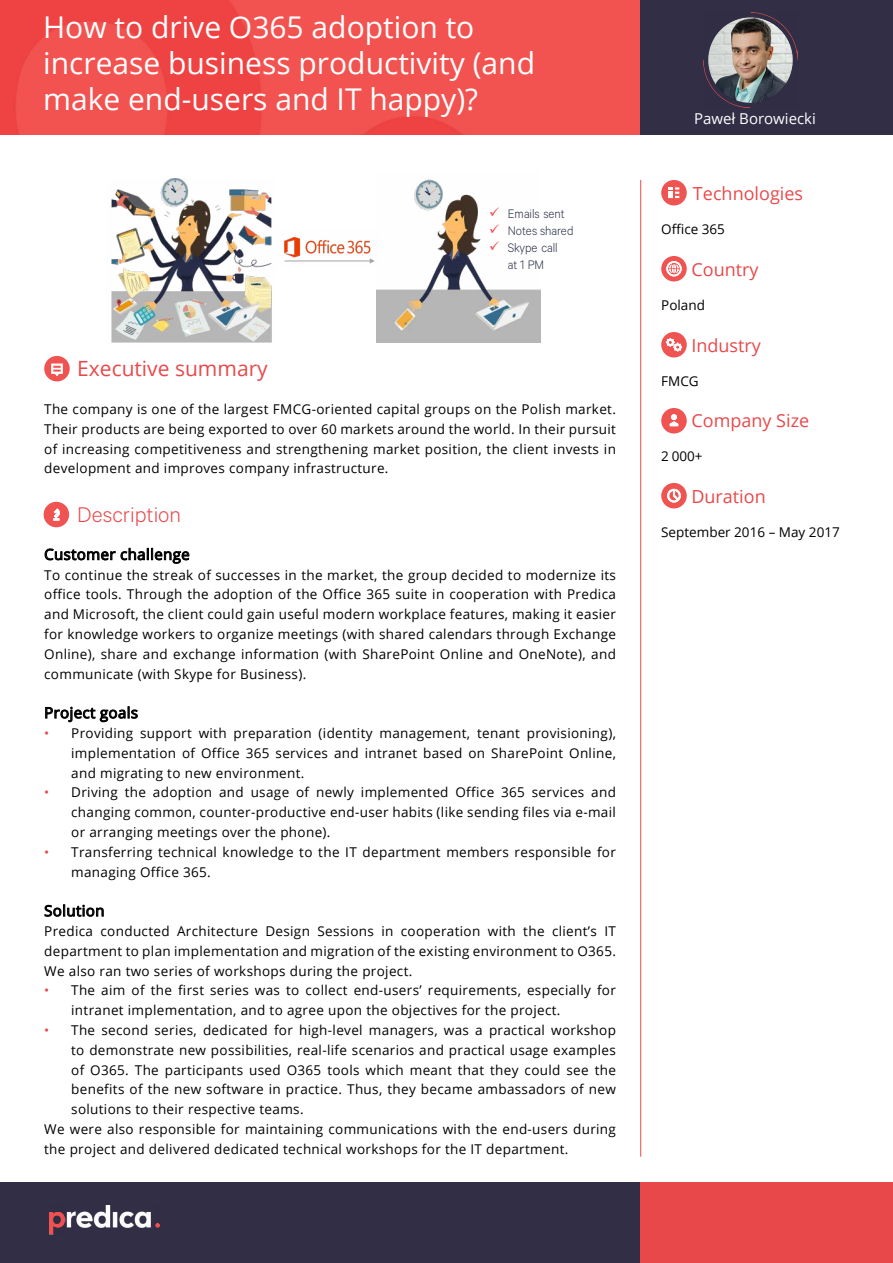
<style>
.page{position:relative;width:893px;height:1263px;background:#fff}
.page>*{position:absolute;margin:0;border:0;box-sizing:border-box;transform-origin:0 0}
.t1{font:30px/36px "Open Sans";color:#fff}
.t2{font:300 24px "Calibre";color:#e9484a}
.t3{font:21px "Open Sans";color:#e9484a}
.t4{font:18px "Open Sans";color:#e9484a}
.t5{font:15px "Open Sans";letter-spacing:.025em;color:#000}
.t6{font:15px "Open Sans";color:#fff}
.t7{font:300 13.95px/17.2px "Calibre";letter-spacing:-.005em;color:#282c46;text-align:center;scale:.94 1}
.t8{font:13.5px/19.8px "Open Sans";letter-spacing:.025em;color:#000;text-align:justify}
.t9{font:13.5px "Open Sans";color:#000}
.s1{color:#f15251}
.s2{color:#e9484a}
</style>
<div class="page">
<img style="left:0;top:0;width:641px;height:135px">
<div style="left:641px;top:0;width:252px;height:135px;background:#312e46"></div>
<div style="left:0;top:1182px;width:647px;height:81px;background:#312e46"></div>
<img style="left:49px;top:1205px;width:111px;height:30px">
<div style="left:641px;top:1182px;width:252px;height:81px;background:#e9484a"></div>
<svg style="left:45px;top:548px;width:144px;height:16px"></svg>
<svg style="left:45px;top:707px;width:93px;height:15px"></svg>
<svg style="left:45px;top:905px;width:59px;height:12px"></svg>
<svg style="left:661px;top:180px;width:26px;height:25px"></svg>
<svg style="left:661px;top:256px;width:26px;height:25px"></svg>
<svg style="left:661px;top:332px;width:26px;height:25px"></svg>
<svg style="left:661px;top:408px;width:26px;height:25px"></svg>
<svg style="left:661px;top:483px;width:26px;height:25px"></svg>
<hr style="left:640px;top:180px;width:1px;height:977px;background:#e9484a">
<svg style="left:44px;top:502px;width:25px;height:25px"></svg>
<svg style="left:44px;top:356px;width:26px;height:25px"></svg>
<img style="left:704px;top:13px;width:93px;height:94px">
<img style="left:284px;top:236px;width:87px;height:28px">
<img style="left:111px;top:179px;width:161px;height:163px">
<hr style="left:285px;top:261px;width:86px;height:1px;background:#a6a6a6">
<svg style="left:370px;top:258px;width:5px;height:6px"></svg>
<img style="left:376px;top:179px;width:165px;height:163px">
<h1 class="t1" style="left:43px;top:9px;width:493px">How to drive O365 adoption to increase business productivity (and make end-users and IT happy)?</h1>
<p class="t7" style="left:489px;top:204px;width:82px"><span class="s1">✓</span> Emails sent</p>
<p class="t7" style="left:489px;top:222px;width:91px"><span class="s1">✓</span> Notes shared</p>
<p class="t7" style="left:489px;top:238px;width:75px"><span class="s1">✓</span> Skype call at 1 PM</p>
<h3 class="t3" style="left:77px;top:354px;width:192px">Executive summary</h3>
<p class="t8" style="left:44px;top:399px;width:573px">The company is one of the largest FMCG-oriented capital groups on the Polish market.<br>Their products are being exported to over 60 markets around the world. In their pursuit of increasing competitiveness and strengthening market position, the client invests in development and improves company infrastructure.</p>
<h2 class="t2" style="left:77px;top:500px;width:105px">Description</h2>
<p class="t5" style="left:44px;top:544px;width:147px">Customer challenge</p>
<p class="t8" style="left:44px;top:564px;width:573px">To continue the streak of successes in the market, the group decided to modernize its office tools. Through the adoption of the Office 365 suite in cooperation with Predica and Microsoft, the client could gain useful modern workplace features, making it easier for knowledge workers to organize meetings (with shared calendars through Exchange Online), share and exchange information (with SharePoint Online and OneNote), and communicate (with Skype for Business).</p>
<p class="t5" style="left:44px;top:702px;width:95px">Project goals</p>
<p class="t8" style="left:71px;top:723px;width:546px;text-indent:-27px"><span class="s2">•</span> Providing support with preparation (identity management, tenant provisioning), implementation of Office 365 services and intranet based on SharePoint Online, and migrating to new environment.</p>
<p class="t8" style="left:71px;top:782px;width:546px;text-indent:-27px"><span class="s2">•</span> Driving the adoption and usage of newly implemented Office 365 services and changing common, counter-productive end-user habits (like sending files via e-mail or arranging meetings over the phone).</p>
<p class="t8" style="left:71px;top:842px;width:546px;text-indent:-27px"><span class="s2">•</span> Transferring technical knowledge to the IT department members responsible for managing Office 365.</p>
<p class="t5" style="left:44px;top:900px;width:62px">Solution</p>
<p class="t8" style="left:44px;top:921px;width:573px">Predica conducted Architecture Design Sessions in cooperation with the client’s IT department to plan implementation and migration of the existing environment to O365.<br>We also ran two series of workshops during the project.</p>
<p class="t8" style="left:71px;top:980px;width:546px;text-indent:-27px"><span class="s2">•</span> The aim of the first series was to collect end-users’ requirements, especially for intranet implementation, and to agree upon the objectives for the project.</p>
<p class="t8" style="left:44px;top:1020px;width:573px"><span class="s2">•</span> The second series, dedicated for high-level managers, was a practical workshop</p>
<p class="t8" style="left:71px;top:1040px;width:546px">to demonstrate new possibilities, real-life scenarios and practical usage examples</p>
<p class="t8" style="left:71px;top:1059px;width:546px">of O365. The participants used O365 tools which meant that they could see the</p>
<p class="t8" style="left:71px;top:1079px;width:546px">benefits of the new software in practice. Thus, they became ambassadors of new</p>
<p class="t8" style="left:71px;top:1099px;width:234px">solutions to their respective teams.</p>
<p class="t8" style="left:44px;top:1119px;width:573px">We were also responsible for maintaining communications with the end-users during</p>
<p class="t8" style="left:44px;top:1139px;width:526px">the project and delivered dedicated technical workshops for the IT department.</p>
<p class="t6" style="left:694px;top:108px;width:123px">Paweł Borowiecki</p>
<h3 class="t4" style="left:693px;top:181px;width:112px">Technologies</h3>
<p class="t8" style="left:661px;top:219px;width:65px">Office 365</p>
<h3 class="t4" style="left:691px;top:257px;width:69px">Country</h3>
<p class="t8" style="left:661px;top:295px;width:45px">Poland</p>
<h3 class="t4" style="left:691px;top:333px;width:71px">Industry</h3>
<p class="t8" style="left:661px;top:371px;width:39px">FMCG</p>
<h3 class="t4" style="left:691px;top:408px;width:119px">Company Size</h3>
<p class="t8" style="left:661px;top:446px;width:43px">2 000+</p>
<h3 class="t4" style="left:691px;top:484px;width:76px">Duration</h3>
<p class="t9" style="left:661px;top:523px;width:180px">September 2016 – May 2017</p>
</div>
